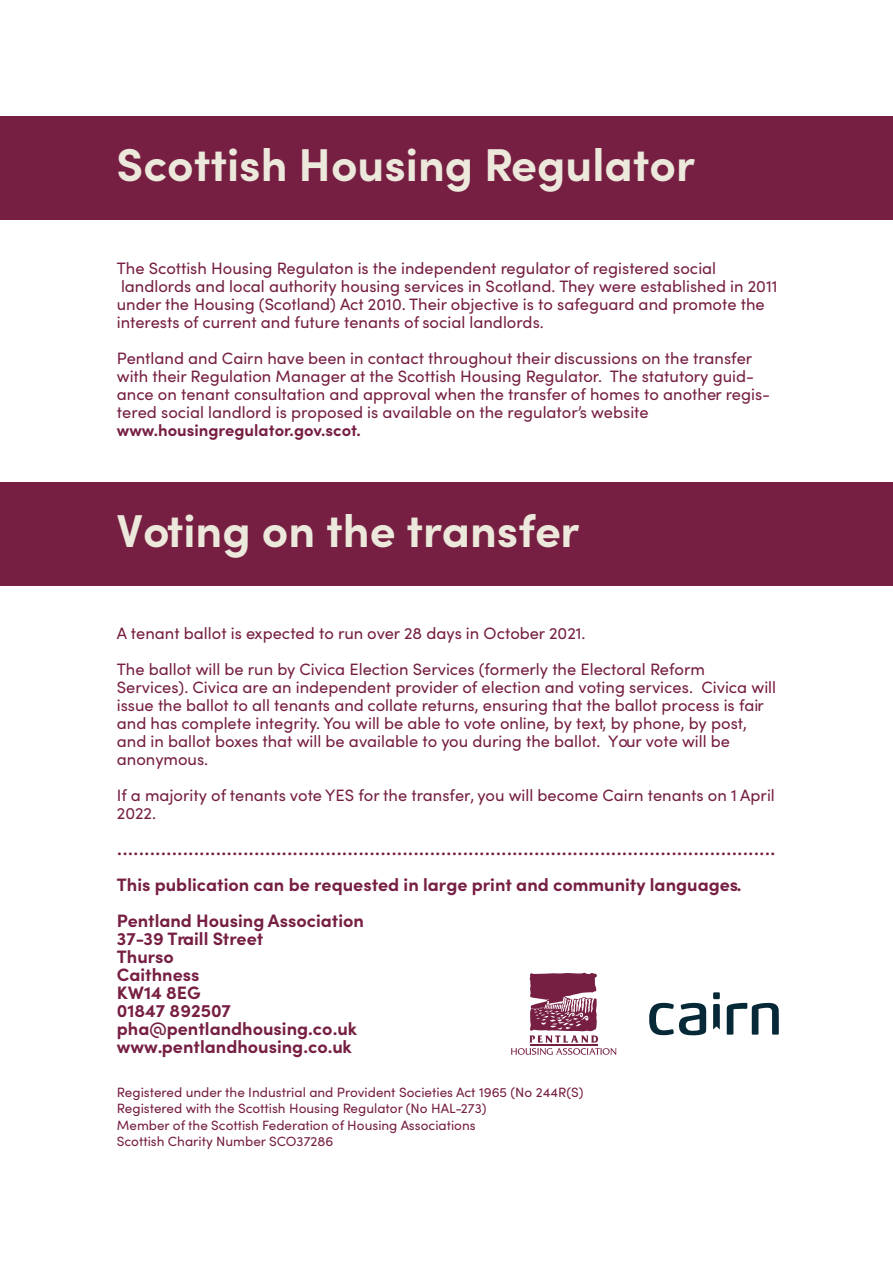
<style>
.page{position:relative;width:893px;height:1263px;background:#fff}
.page>*{position:absolute;margin:0;border:0;box-sizing:border-box;transform-origin:0 0}
.t1{font:700 46.2px "Sofia Pro";color:#ece8db}
.t2{font:22.5px "Sofia Pro";color:#761f43}
.t3{font:700 18px/18px "Sofia Pro";color:#761f43}
.t4{font:16.5px/18px "Sofia Pro";color:#761f43}
.t5{font:700 16.5px "Sofia Pro";color:#761f43}
.t6{font:13.5px/16.2px "Sofia Pro";color:#761f43}
</style>
<div class="page">
<div style="left:0;top:116px;width:893px;height:104px;background:#761f43"></div>
<div style="left:0;top:482px;width:893px;height:104px;background:#761f43"></div>
<svg style="left:511px;top:972px;width:106px;height:83px"></svg>
<hr style="left:530px;top:1044px;width:68px;height:2px;background:#761f43">
<svg style="left:649px;top:1002px;width:57px;height:33px"></svg>
<svg style="left:727px;top:1003px;width:52px;height:32px"></svg>
<svg style="left:713px;top:992px;width:7px;height:37px"></svg>
<h1 class="t1" style="left:117px;top:130px;width:580px">Scottish Housing Regulator</h1>
<p class="t4" style="left:117px;top:258px;width:662px">The Scottish Housing Regulaton is the independent regulator of registered social landlords and local authority housing services in Scotland. They were established in 2011 under the Housing (Scotland) Act 2010. Their objective is to safeguard and promote the interests of current and future tenants of social landlords.</p>
<p class="t4" style="left:117px;top:348px;width:655px">Pentland and Cairn have been in contact throughout their discussions on the transfer with their Regulation Manager at the Scottish Housing Regulator. The statutory guid&shy;ance on tenant consultation and approval when the transfer of homes to another regis&shy;tered social landlord is proposed is available on the regulator’s website</p>
<p class="t5" style="left:117px;top:417px;width:245px">www.housingregulator.gov.scot.</p>
<h1 class="t1" style="left:117px;top:495px;width:464px">Voting on the transfer</h1>
<p class="t4" style="left:117px;top:614px;width:590px;line-height:36px">A tenant ballot is expected to run over 28 days in October 2021.<br>The ballot will be run by Civica Election Services (formerly the Electoral Reform</p>
<p class="t4" style="left:117px;top:677px;width:661px">Services). Civica are an independent provider of election and voting services. Civica will issue the ballot to all tenants and collate returns, ensuring that the ballot process is fair and has complete integrity. You will be able to vote online, by text, by phone, by post, and in ballot boxes that will be available to you during the ballot. Your vote will be anonymous.</p>
<p class="t4" style="left:117px;top:785px;width:659px">If a majority of tenants vote YES for the transfer, you will become Cairn tenants on 1 April<br>2022.</p>
<h2 class="t2" style="left:117px;top:830px;width:660px">........................................................................................................................</h2>
<p class="t3" style="left:117px;top:865px;width:626px;line-height:36px">This publication can be requested in large print and community languages.<br>Pentland Housing Association</p>
<p class="t3" style="left:117px;top:928px;width:242px">37-39 Traill Street<br>Thurso<br>Caithness<br>KW14 8EG<br>01847 892507 pha@pentlandhousing.co.uk www.pentlandhousing.co.uk</p>
<p class="t6" style="left:117px;top:1083px;width:468px">Registered under the Industrial and Provident Societies Act 1965 (No 244R(S)<br>Registered with the Scottish Housing Regulator (No HAL-273)<br>Member of the Scottish Federation of Housing Associations<br>Scottish Charity Number SCO37286</p>
</div>
